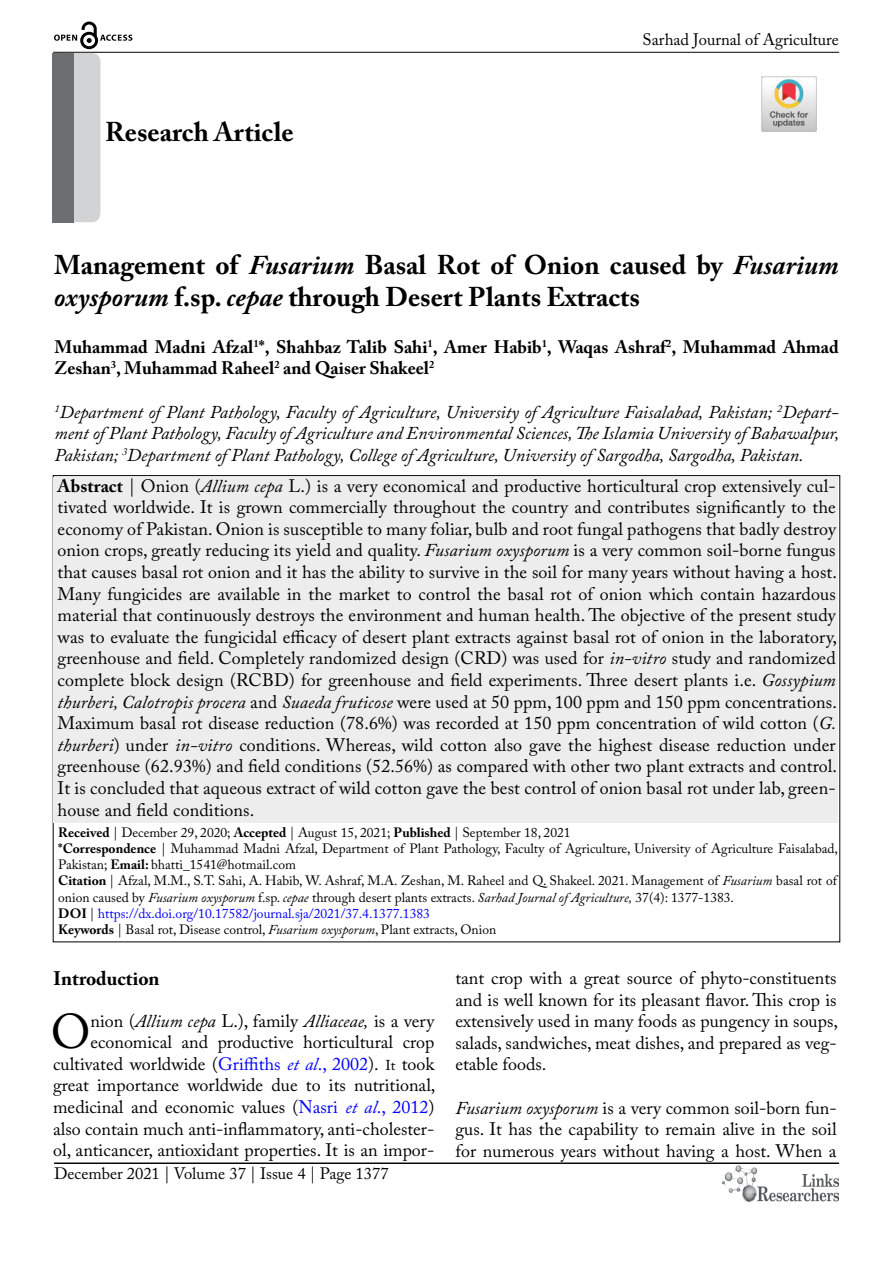
<style>
.page{position:relative;width:893px;height:1263px;background:#fff}
.page>*{position:absolute;margin:0;border:0;box-sizing:border-box;transform-origin:0 0}
.t1{font:48.45px "Adobe Caslon Pro";color:#000}
.t2{font:700 27px/32.4px "Adobe Caslon Pro";color:#000}
.t3{font:700 19.5px "Adobe Caslon Pro";color:#000}
.t4{font:18px/21.6px "Adobe Caslon Pro";color:#000;text-align:justify}
.t5{font:italic 18px/21.6px "Adobe Caslon Pro";color:#000;text-align:justify}
.t6{font:700 18px/21.6px "Adobe Caslon Pro";color:#000}
.t7{font:16.5px "Adobe Caslon Pro";color:#000}
.t8{font:13.5px/16.2px "Adobe Caslon Pro";color:#000}
.s1{font-style:italic}
.s2{font-weight:700}
.s3{color:#00f}
.s4{font-style:italic;color:#00f}
.s5{font-size:14.25px}
</style>
<div class="page">
<hr style="left:53px;top:52px;width:786px;height:1px;background:#000">
<img style="left:722px;top:1166px;width:117px;height:36px">
<svg style="left:54px;top:22px;width:78px;height:27px"></svg>
<div style="left:54px;top:53px;width:46px;height:169px;background:#d1d3d4;border-radius:9px"></div>
<hr style="left:54px;top:1163px;width:785px;height:1px;background:#000">
<div style="left:53px;top:53px;width:21px;height:169px;background:#6d6e71"></div>
<div style="left:54px;top:477px;width:784px;height:345px;background:#ededee"></div>
<img style="left:761px;top:77px;width:55px;height:55px">
<h2 class="t2" style="left:105px;top:116px;width:190px">Research Article</h2>
<p class="t7" style="left:643px;top:30px;width:198px">Sarhad Journal of Agriculture</p>
<h2 class="t2" style="left:54px;top:248px;width:786px">Management of <span class="s1">Fusarium</span> Basal Rot of Onion caused by <span class="s1">Fusarium oxysporum</span> f.sp. <span class="s1">cepae</span> through Desert Plants Extracts</h2>
<p class="t6" style="left:55px;top:336px;width:786px">Muhammad Madni Afzal<sup>1</sup>*, Shahbaz Talib Sahi<sup>1</sup>, Amer Habib<sup>1</sup>, Waqas Ashraf<sup>2</sup>, Muhammad Ahmad<br>Zeshan<sup>3</sup>, Muhammad Raheel<sup>2</sup> and Qaiser Shakeel<sup>2</sup></p>
<p class="t5" style="left:55px;top:401px;width:786px"><sup>1</sup>Department of Plant Pathology, Faculty of Agriculture, University of Agriculture Faisalabad, Pakistan; <sup>2</sup>Depart&shy;ment of Plant Pathology, Faculty of Agriculture and Environmental Sciences, The Islamia University of Bahawalpur, Pakistan; <sup>3</sup>Department of Plant Pathology, College of Agriculture, University of Sargodha, Sargodha, Pakistan.</p>
<p class="t4" style="left:58px;top:475px;width:781px"><span class="s2">Abstract</span> | Onion (<span class="s1">Allium cepa</span> L.) is a very economical and productive horticultural crop extensively cul&shy;tivated worldwide. It is grown commercially throughout the country and contributes significantly to the economy of Pakistan. Onion is susceptible to many foliar, bulb and root fungal pathogens that badly destroy onion crops, greatly reducing its yield and quality. <span class="s1">Fusarium oxysporum</span> is a very common soil-borne fungus that causes basal rot onion and it has the ability to survive in the soil for many years without having a host.<br>Many fungicides are available in the market to control the basal rot of onion which contain hazardous material that continuously destroys the environment and human health. The objective of the present study was to evaluate the fungicidal efficacy of desert plant extracts against basal rot of onion in the laboratory, greenhouse and field. Completely randomized design (CRD) was used for <span class="s1">in-vitro</span> study and randomized complete block design (RCBD) for greenhouse and field experiments. Three desert plants i.e. <span class="s1">Gossypium thurberi, Calotropis procera</span> and <span class="s1">Suaeda fruticose</span> were used at 50 ppm, 100 ppm and 150 ppm concentrations.<br>Maximum basal rot disease reduction (78.6%) was recorded at 150 ppm concentration of wild cotton (<span class="s1">G. thurberi</span>) under <span class="s1">in-vitro</span> conditions. Whereas, wild cotton also gave the highest disease reduction under greenhouse (62.93%) and field conditions (52.56%) as compared with other two plant extracts and control.<br>It is concluded that aqueous extract of wild cotton gave the best control of onion basal rot under lab, green&shy;house and field conditions.</p>
<p class="t8" style="left:58px;top:824px;width:781px"><span class="s2">Received</span> | December 29, 2020; <span class="s2">Accepted</span> | August 15, 2021; <span class="s2">Published</span> | September 18, 2021<br><span class="s2">*Correspondence</span> | Muhammad Madni Afzal, Department of Plant Pathology, Faculty of Agriculture, University of Agriculture Faisalabad, Pakistan; <span class="s2">Email:</span> bhatti_1541@hotmail.com<br><span class="s2">Citation</span> | Afzal, M.M., S.T. Sahi, A. Habib, W. Ashraf, M.A. Zeshan, M. Raheel and Q. Shakeel. 2021. Management of <span class="s1">Fusarium</span> basal rot of onion caused by <span class="s1">Fusarium oxysporum</span> f.sp. <span class="s1">cepae</span> through desert plants extracts. <span class="s1">Sarhad Journal of Agriculture,</span> 37(4): 1377-1383.<br><span class="s2">DOI</span> | <span class="s3">https://dx.doi.org/10.17582/journal.sja/2021/37.4.1377.1383<br></span><span class="s2">Keywords</span> | Basal rot, Disease control, <span class="s1">Fusarium oxysporum</span>, Plant extracts, Onion</p>
<p class="t3" style="left:53px;top:967px;width:108px">Introduction</p>
<h1 class="t1" style="left:51px;top:1003px;width:41px">O</h1>
<p class="t4" style="left:53px;top:1009px;width:384px;text-align:right">nion (<span class="s1">Allium cepa</span> L.), family <span class="s1">Alliaceae,</span> is a very economical and productive horticultural crop cultivated worldwide (<span class="s3">Griffiths</span> <span class="s4">et al</span><span class="s3">., 2002</span>). <span class="s5">It</span> took great importance worldwide due to its nutritional, medicinal and economic values (<span class="s3">Nasri</span> <span class="s4">et al</span><span class="s3">., 2012</span>) also contain much anti-inflammatory, anti-cholester&shy;ol, anticancer, antioxidant properties. It is an impor-</p>
<p class="t7" style="left:54px;top:1164px;width:336px">December 2021 | Volume 37 | Issue 4 | Page 1377</p>
<p class="t4" style="left:456px;top:967px;width:384px">tant crop with a great source of phyto-constituents and is well known for its pleasant flavor. This crop is extensively used in many foods as pungency in soups, salads, sandwiches, meat dishes, and prepared as veg&shy;etable foods.</p>
<p class="t4" style="left:456px;top:1097px;width:383px"><span class="s1">Fusarium oxysporum</span> is a very common soil-born fun&shy;gus. It has the capability to remain alive in the soil for numerous years without having a host. When a</p>
</div>
